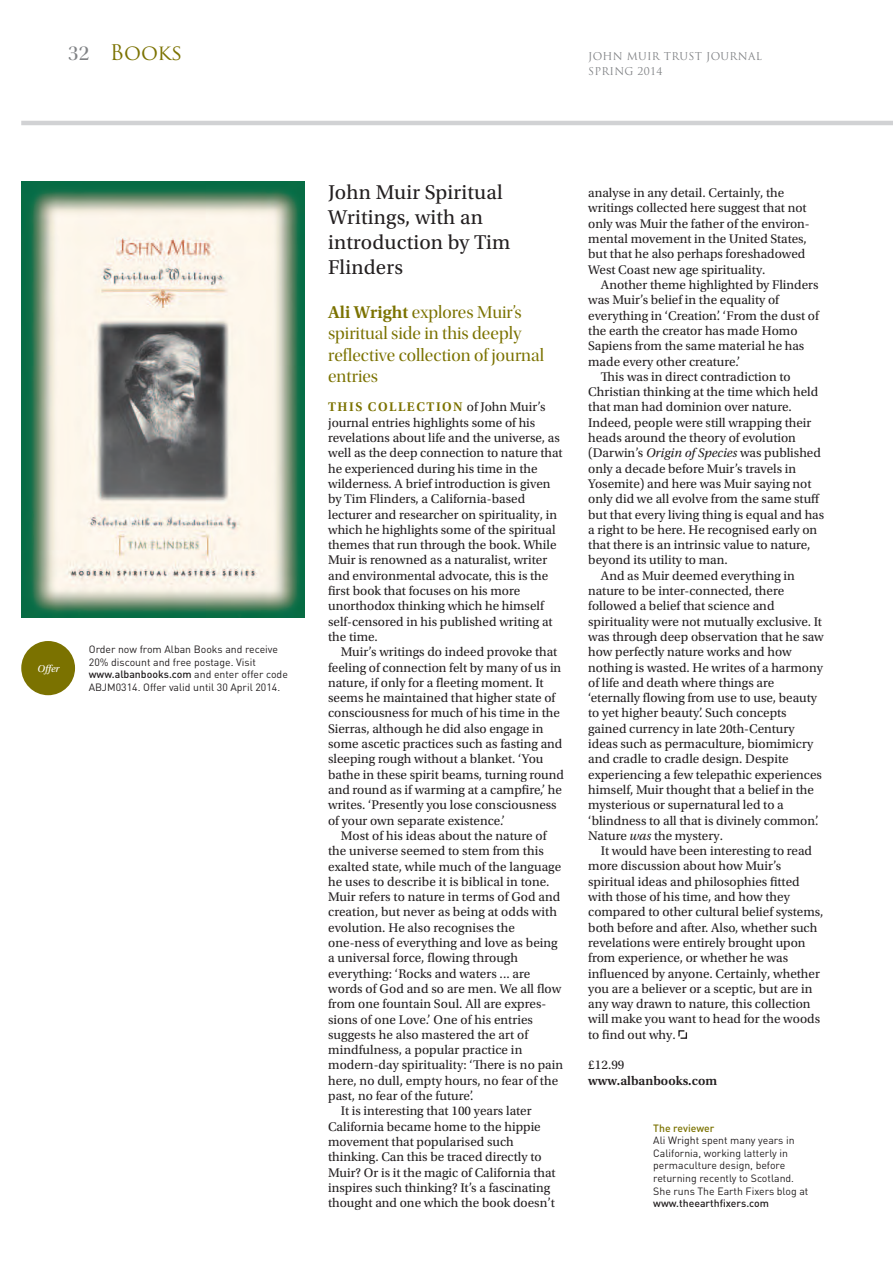
<style>
.page{position:relative;width:893px;height:1263px;background:#fff}
.page>*{position:absolute;margin:0;border:0;box-sizing:border-box;transform-origin:0 0}
.t1{font:21.3px "Utopia Std Disp";color:#808285}
.t2{font:21px/25.2px "Utopia Std";letter-spacing:.01em;color:#231f20}
.t3{font:21px "Trajan Pro";color:#7b7200}
.t4{font:18px/21.6px "Utopia Std Disp";color:#7b7200}
.t5{font:13.2px/15.3px "Utopia Std";color:#231f20}
.t6{font:600 13.2px "Utopia Std";color:#231f20}
.t7{font:600 13.2px "Utopia Std";color:#7b7200}
.t8{font:10.5px/12.6px "DINOT";color:#231f20}
.t9{font:10.5px/15.3px "Trajan Pro";letter-spacing:.03em;color:#808285}
.t10{font:500 10.5px "DINOT";color:#231f20}
.t11{font:500 10.5px "DINOT";color:#7b7200}
.t12{font:italic 10.5px "Utopia Std";color:#fff}
.s1{font-weight:500}
.s2{font-family:"Utopia Std";font-weight:600}
.s3{font-weight:600;color:#7b7200}
.s4{font-style:italic}
</style>
<div class="page">
<hr style="left:21px;top:121px;width:872px;height:4px;background:#d1d2d4">
<svg style="left:678px;top:1030px;width:10px;height:9px"></svg>
<img style="left:21px;top:182px;width:284px;height:436px">
<div style="left:21px;top:641px;width:54px;height:54px;background:#7b7200;border-radius:50%"></div>
<h2 class="t3" style="left:110px;top:39px;width:74px">Books</h2>
<h1 class="t1" style="left:68px;top:41px;width:23px">32</h1>
<p class="t9" style="left:588px;top:48px;width:175px">JOHN MUIR TRUST JOURNAL<br>SPRING 2014</p>
<p class="t12" style="left:37px;top:663px;width:24px">Offer</p>
<p class="t8" style="left:89px;top:642px;width:201px">Order now from Alban Books and receive 20% discount and free postage. Visit <span class="s1">www.albanbooks.com</span> and enter offer code ABJM0314. Offer valid until 30 April 2014.</p>
<h2 class="t2" style="left:328px;top:180px;width:184px">John Muir Spiritual<br>Writings, with an introduction by Tim<br>Flinders</h2>
<h3 class="t4" style="left:328px;top:301px;width:217px"><span class="s2">Ali Wright</span> explores Muir’s spiritual side in this deeply reflective collection of journal entries</h3>
<p class="t7" style="left:328px;top:400px;width:19px">This</p>
<p class="t7" style="left:368px;top:400px;width:31px">collecti</p>
<p class="t5" style="left:328px;top:400px;width:236px;text-indent:114px"><span class="s3">on</span> of John Muir’s journal entries highlights some of his revelations about life and the universe, as well as the deep connection to nature that he experienced during his time in the wilderness. A brief introduction is given by Tim Flinders, a California-based lecturer and researcher on spirituality, in which he highlights some of the spiritual themes that run through the book. While Muir is renowned as a naturalist, writer and environmental advocate, this is the first book that focuses on his more unorthodox thinking which he himself self-censored in his published writing at the time.</p>
<p class="t5" style="left:328px;top:645px;width:237px;text-indent:13px">Muir’s writings do indeed provoke that feeling of connection felt by many of us in nature, if only for a fleeting moment. It seems he maintained that higher state of consciousness for much of his time in the Sierras, although he did also engage in some ascetic practices such as fasting and sleeping rough without a blanket. ‘You bathe in these spirit beams, turning round and round as if warming at a campfire,’ he writes. ‘Presently you lose consciousness of your own separate existence.’</p>
<p class="t5" style="left:341px;top:828px;width:207px">Most of his ideas about the nature of</p>
<p class="t5" style="left:328px;top:843px;width:217px">the universe seemed to stem from this</p>
<p class="t5" style="left:328px;top:859px;width:235px">exalted state, while much of the language</p>
<p class="t5" style="left:328px;top:874px;width:223px">he uses to describe it is biblical in tone.</p>
<p class="t5" style="left:328px;top:889px;width:234px">Muir refers to nature in terms of God and</p>
<p class="t5" style="left:328px;top:905px;width:230px">creation, but never as being at odds with</p>
<p class="t5" style="left:328px;top:920px;width:188px">evolution. He also recognises the</p>
<p class="t5" style="left:328px;top:935px;width:231px">one-ness of everything and love as being</p>
<p class="t5" style="left:328px;top:950px;width:191px">a universal force, flowing through</p>
<p class="t5" style="left:328px;top:966px;width:204px">everything: ‘Rocks and waters ... are</p>
<p class="t5" style="left:328px;top:981px;width:235px">words of God and so are men. We all flow</p>
<p class="t5" style="left:328px;top:996px;width:220px">from one fountain Soul. All are expres-</p>
<p class="t5" style="left:328px;top:1012px;width:206px">sions of one Love.’ One of his entries</p>
<p class="t5" style="left:328px;top:1027px;width:202px">suggests he also mastered the art of</p>
<p class="t5" style="left:328px;top:1042px;width:196px">mindfulness, a popular practice in</p>
<p class="t5" style="left:328px;top:1058px;width:237px">modern-day spirituality: ‘There is no pain</p>
<p class="t5" style="left:328px;top:1073px;width:232px">here, no dull, empty hours, no fear of the</p>
<p class="t5" style="left:328px;top:1088px;width:147px">past, no fear of the future’.</p>
<p class="t5" style="left:341px;top:1103px;width:192px">It is interesting that 100 years later</p>
<p class="t5" style="left:328px;top:1119px;width:214px">California became home to the hippie</p>
<p class="t5" style="left:328px;top:1134px;width:187px">movement that popularised such</p>
<p class="t5" style="left:328px;top:1149px;width:215px">thinking. Can this be traced directly to</p>
<p class="t5" style="left:328px;top:1165px;width:229px">Muir? Or is it the magic of California that</p>
<p class="t5" style="left:328px;top:1180px;width:224px">inspires such thinking? It’s a fascinating</p>
<p class="t5" style="left:328px;top:1195px;width:228px">thought and one which the book doesn’t</p>
<p class="t5" style="left:588px;top:185px;width:223px">analyse in any detail. Certainly, the writings collected here suggest that not only was Muir the father of the environ&shy;mental movement in the United States, but that he also perhaps foreshadowed West Coast new age spirituality.</p>
<p class="t5" style="left:601px;top:277px;width:219px">Another theme highlighted by Flinders</p>
<p class="t5" style="left:588px;top:293px;width:192px">was Muir’s belief in the equality of</p>
<p class="t5" style="left:588px;top:308px;width:232px">everything in ‘Creation’. ‘From the dust of</p>
<p class="t5" style="left:588px;top:323px;width:211px">the earth the creator has made Homo</p>
<p class="t5" style="left:588px;top:338px;width:218px">Sapiens from the same material he has</p>
<p class="t5" style="left:588px;top:354px;width:153px">made every other creature.’</p>
<p class="t5" style="left:601px;top:369px;width:191px">This was in direct contradiction to</p>
<p class="t5" style="left:588px;top:384px;width:231px">Christian thinking at the time which held</p>
<p class="t5" style="left:588px;top:400px;width:205px">that man had dominion over nature.</p>
<p class="t5" style="left:588px;top:415px;width:225px">Indeed, people were still wrapping their</p>
<p class="t5" style="left:588px;top:430px;width:209px">heads around the theory of evolution</p>
<p class="t5" style="left:588px;top:446px;width:234px">(Darwin’s <span class="s4">Origin of Species</span> was published</p>
<p class="t5" style="left:588px;top:461px;width:209px">only a decade before Muir’s travels in</p>
<p class="t5" style="left:588px;top:476px;width:225px">Yosemite) and here was Muir saying not</p>
<p class="t5" style="left:588px;top:491px;width:233px">only did we all evolve from the same stuff</p>
<p class="t5" style="left:588px;top:507px;width:238px">but that every living thing is equal and has</p>
<p class="t5" style="left:588px;top:522px;width:231px">a right to be here. He recognised early on</p>
<p class="t5" style="left:588px;top:537px;width:224px">that there is an intrinsic value to nature,</p>
<p class="t5" style="left:588px;top:553px;width:141px">beyond its utility to man.</p>
<p class="t5" style="left:601px;top:568px;width:195px">And as Muir deemed everything in</p>
<p class="t5" style="left:588px;top:583px;width:197px">nature to be inter-connected, there</p>
<p class="t5" style="left:588px;top:599px;width:188px">followed a belief that science and</p>
<p class="t5" style="left:588px;top:614px;width:235px">spirituality were not mutually exclusive. It</p>
<p class="t5" style="left:588px;top:629px;width:237px">was through deep observation that he saw</p>
<p class="t5" style="left:588px;top:644px;width:205px">how perfectly nature works and how</p>
<p class="t5" style="left:588px;top:660px;width:236px">nothing is wasted. He writes of a harmony</p>
<p class="t5" style="left:588px;top:675px;width:187px">of life and death where things are</p>
<p class="t5" style="left:588px;top:690px;width:230px">‘eternally flowing from use to use, beauty</p>
<p class="t5" style="left:588px;top:706px;width:200px">to yet higher beauty’. Such concepts</p>
<p class="t5" style="left:588px;top:721px;width:208px">gained currency in late 20th-Century</p>
<p class="t5" style="left:588px;top:736px;width:227px">ideas such as permaculture, biomimicry</p>
<p class="t5" style="left:588px;top:752px;width:202px">and cradle to cradle design. Despite</p>
<p class="t5" style="left:588px;top:767px;width:235px">experiencing a few telepathic experiences</p>
<p class="t5" style="left:588px;top:782px;width:227px">himself, Muir thought that a belief in the</p>
<p class="t5" style="left:588px;top:797px;width:197px">mysterious or supernatural led to a</p>
<p class="t5" style="left:588px;top:813px;width:232px">‘blindness to all that is divinely common’.</p>
<p class="t5" style="left:588px;top:828px;width:136px">Nature <span class="s4">was</span> the mystery.</p>
<p class="t5" style="left:601px;top:843px;width:213px">It would have been interesting to read</p>
<p class="t5" style="left:588px;top:859px;width:194px">more discussion about how Muir’s</p>
<p class="t5" style="left:588px;top:874px;width:213px">spiritual ideas and philosophies fitted</p>
<p class="t5" style="left:588px;top:889px;width:203px">with those of his time, and how they</p>
<p class="t5" style="left:588px;top:905px;width:237px">compared to other cultural belief systems,</p>
<p class="t5" style="left:588px;top:920px;width:231px">both before and after. Also, whether such</p>
<p class="t5" style="left:588px;top:935px;width:219px">revelations were entirely brought upon</p>
<p class="t5" style="left:588px;top:950px;width:201px">from experience, or whether he was</p>
<p class="t5" style="left:588px;top:966px;width:233px">influenced by anyone. Certainly, whether</p>
<p class="t5" style="left:588px;top:981px;width:226px">you are a believer or a sceptic, but are in</p>
<p class="t5" style="left:588px;top:996px;width:224px">any way drawn to nature, this collection</p>
<p class="t5" style="left:588px;top:1012px;width:233px">will make you want to head for the woods</p>
<p class="t5" style="left:588px;top:1027px;width:89px">to find out why.</p>
<p class="t5" style="left:588px;top:1058px;width:38px">£12.99</p>
<p class="t6" style="left:588px;top:1073px;width:130px">www.albanbooks.com</p>
<p class="t11" style="left:653px;top:1120px;width:63px">The reviewer</p>
<p class="t8" style="left:653px;top:1133px;width:157px">Ali Wright spent many years in<br>California, working latterly in permaculture design, before returning recently to Scotland.<br>She runs The Earth Fixers blog at</p>
<p class="t10" style="left:653px;top:1196px;width:117px">www.theearthfixers.com</p>
</div>
